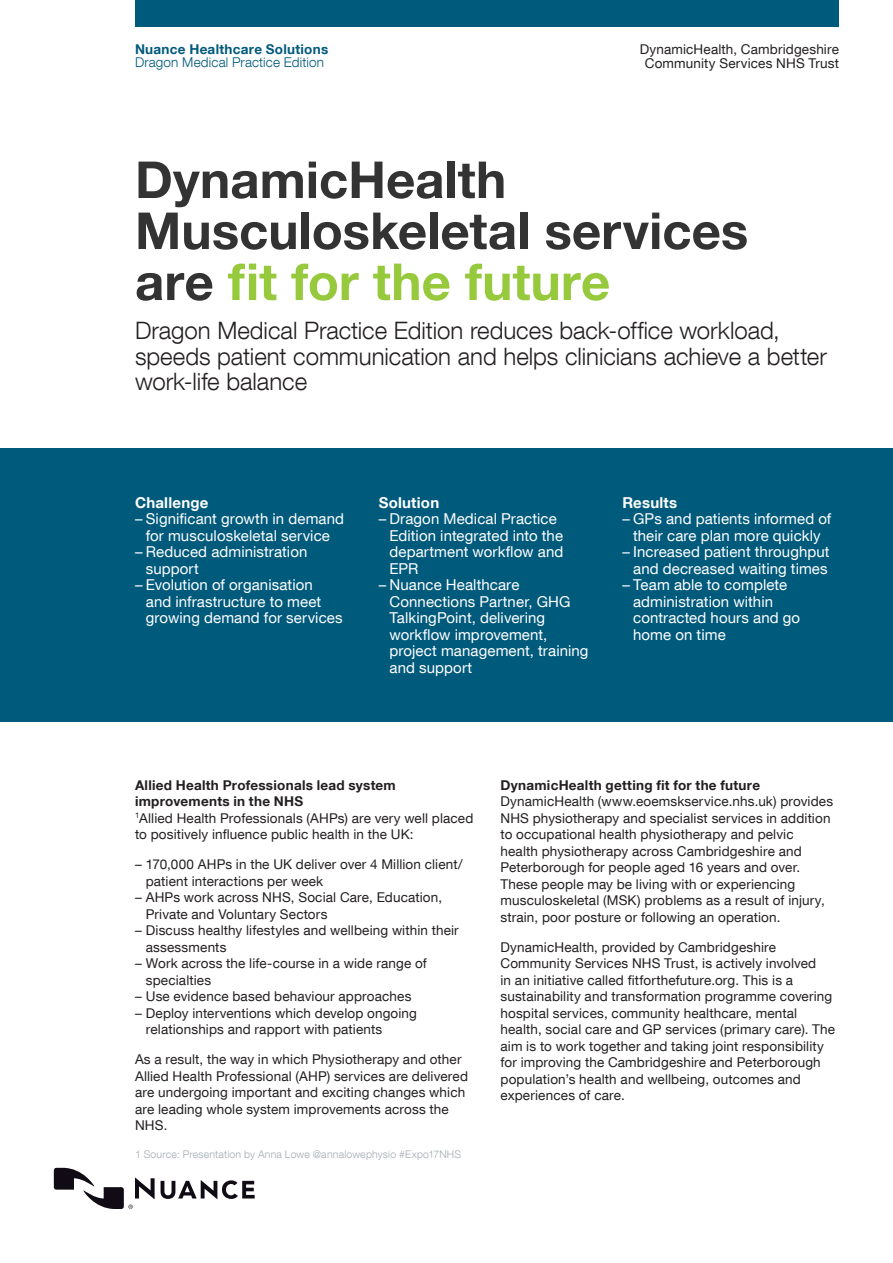
<style>
.page{position:relative;width:893px;height:1263px;background:#fff}
.page>*{position:absolute;margin:0;border:0;box-sizing:border-box;transform-origin:0 0}
.t1{font:700 51px/51px "Helvetica Neue LT Com";color:#333}
.t2{font:300 24px/25.5px "Helvetica Neue LT Com";color:#231f20}
.t3{font:15px/16.5px "Helvetica Neue LT Com";letter-spacing:.005em;color:#fff}
.t4{font:700 15px "Helvetica Neue LT Com";letter-spacing:.015em;color:#fff}
.t5{font:13.5px/16.5px "Helvetica Neue LT Com";letter-spacing:.01em;color:#231f20}
.t6{font:700 13.5px "Helvetica Neue LT Com";letter-spacing:.02em;color:#231f20}
.t7{font:300 13.5px "Helvetica Neue LT Com";letter-spacing:.01em;color:#005a7c}
.t8{font:700 13.5px "Helvetica Neue LT Com";letter-spacing:.02em;color:#005a7c}
.t9{font:300 10.5px "Helvetica Neue LT Com";letter-spacing:.02em;color:#a1abb2}
.s1{color:#97c93d}
.s2{font-weight:700}
</style>
<div class="page">
<div style="left:135px;top:0;width:704px;height:27px;background:#005a7c"></div>
<svg style="left:161px;top:1180px;width:94px;height:19px"></svg>
<svg style="left:54px;top:1168px;width:101px;height:41px"></svg>
<div style="left:0;top:448px;width:893px;height:274px;background:#005a7c"></div>
<p class="t8" style="left:135px;top:41px;width:195px">Nuance Healthcare Solutions</p>
<p class="t7" style="left:135px;top:54px;width:190px">Dragon Medical Practice Edition</p>
<p class="t5" style="left:640px;top:42px;width:201px;line-height:13.5px;text-align:center">DynamicHealth, Cambridgeshire<br>Community Services NHS Trust</p>
<h1 class="t1" style="left:135px;top:153px;width:615px">DynamicHealth<br>Musculoskeletal services are <span class="s1">fit for the future</span></h1>
<h2 class="t2" style="left:135px;top:317px;width:693px">Dragon Medical Practice Edition reduces back-office workload, speeds patient communication and helps clinicians achieve a better work-life balance</h2>
<p class="t4" style="left:135px;top:493px;width:75px">Challenge</p>
<p class="t3" style="left:135px;top:510px;width:211px;text-align:center">– Significant growth in demand for musculoskeletal service</p>
<p class="t3" style="left:146px;top:543px;width:163px;text-indent:-11px">– Reduced administration support</p>
<p class="t3" style="left:146px;top:576px;width:198px;text-indent:-11px">– Evolution of organisation<br>and infrastructure to meet growing demand for services</p>
<p class="t4" style="left:379px;top:493px;width:62px">Solution</p>
<p class="t3" style="left:389px;top:510px;width:175px;text-indent:-11px">– Dragon Medical Practice<br>Edition integrated into the department workflow and<br>EPR</p>
<p class="t3" style="left:389px;top:576px;width:201px;text-indent:-11px">– Nuance Healthcare<br>Connections Partner, GHG<br>TalkingPoint, delivering workflow improvement, project management, training and support</p>
<p class="t4" style="left:622px;top:493px;width:56px">Results</p>
<p class="t3" style="left:622px;top:510px;width:211px;text-align:center">– GPs and patients informed of their care plan more quickly</p>
<p class="t3" style="left:622px;top:543px;width:209px;text-align:center">– Increased patient throughput and decreased waiting times</p>
<p class="t3" style="left:633px;top:576px;width:169px;text-indent:-11px">– Team able to complete administration within contracted hours and go home on time</p>
<p class="t5" style="left:135px;top:776px;width:340px"><span class="s2">Allied Health Professionals lead system improvements in the NHS<br></span><sup>1</sup>Allied Health Professionals (AHPs) are very well placed to positively influence public health in the UK:</p>
<p class="t5" style="left:146px;top:856px;width:318px;text-indent:-11px">– 170,000 AHPs in the UK deliver over 4 Million client/ patient interactions per week</p>
<p class="t5" style="left:146px;top:889px;width:298px;text-indent:-11px">– AHPs work across NHS, Social Care, Education,<br>Private and Voluntary Sectors</p>
<p class="t5" style="left:146px;top:922px;width:314px;text-indent:-11px">– Discuss healthy lifestyles and wellbeing within their assessments</p>
<p class="t5" style="left:146px;top:955px;width:283px;text-indent:-11px">– Work across the life-course in a wide range of specialties</p>
<p class="t5" style="left:135px;top:988px;width:278px">– Use evidence based behaviour approaches</p>
<p class="t5" style="left:146px;top:1004px;width:273px;text-indent:-11px">– Deploy interventions which develop ongoing relationships and rapport with patients</p>
<p class="t5" style="left:135px;top:1051px;width:334px">As a result, the way in which Physiotherapy and other Allied Health Professional (AHP) services are delivered are undergoing important and exciting changes which are leading whole system improvements across the NHS.</p>
<p class="t9" style="left:135px;top:1147px;width:328px">1 Source: Presentation by Anna Lowe @annalowephysio #Expo17NHS</p>
<p class="t6" style="left:500px;top:776px;width:261px">DynamicHealth getting fit for the future</p>
<p class="t5" style="left:500px;top:793px;width:334px">DynamicHealth (www.eoemskservice.nhs.uk) provides NHS physiotherapy and specialist services in addition to occupational health physiotherapy and pelvic health physiotherapy across Cambridgeshire and Peterborough for people aged 16 years and over.<br>These people may be living with or experiencing musculoskeletal (MSK) problems as a result of injury, strain, poor posture or following an operation.</p>
<p class="t5" style="left:500px;top:938px;width:336px">DynamicHealth, provided by Cambridgeshire Community Services NHS Trust, is actively involved<br>in an initiative called fitforthefuture.org. This is a sustainability and transformation programme covering hospital services, community healthcare, mental health, social care and GP services (primary care). The aim is to work together and taking joint responsibility for improving the Cambridgeshire and Peterborough population’s health and wellbeing, outcomes and experiences of care.</p>
</div>
